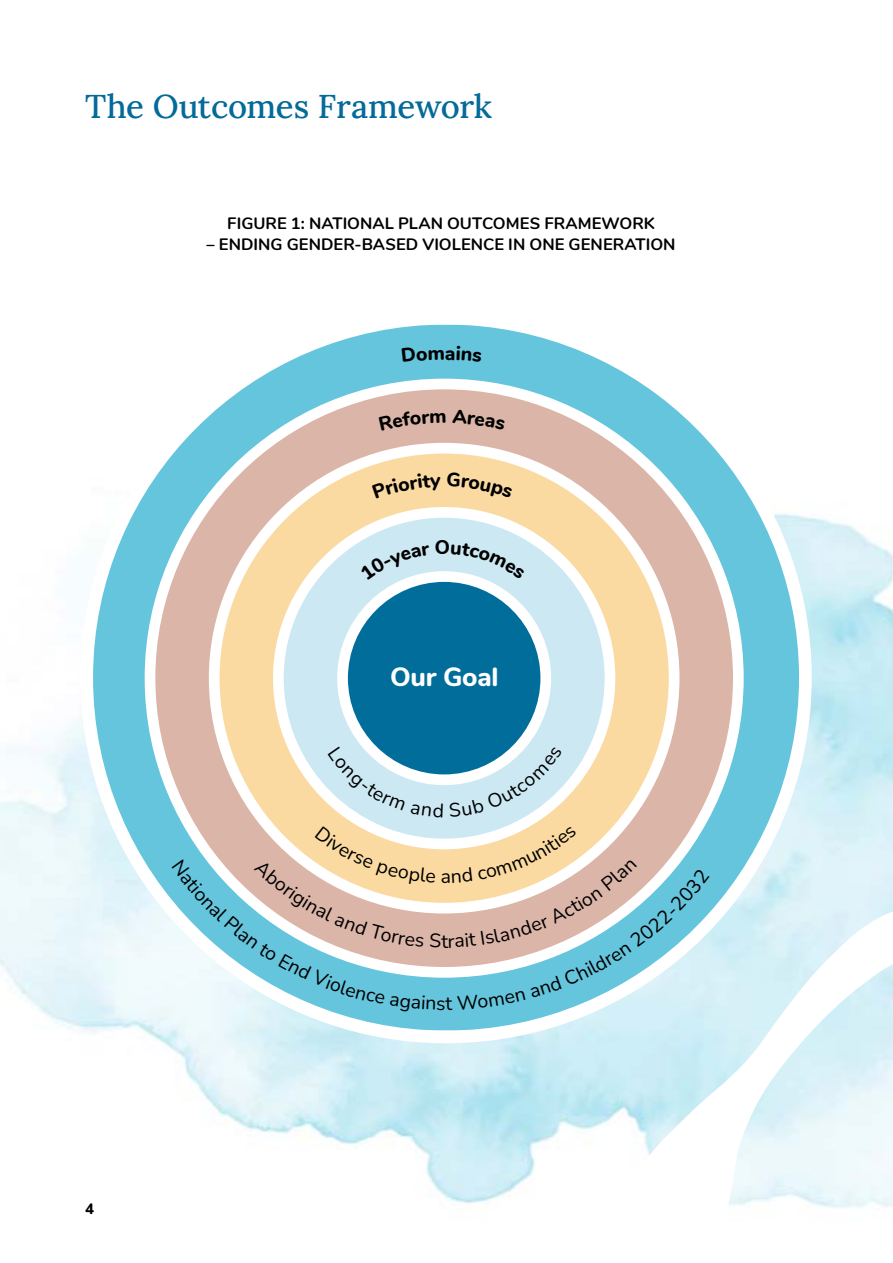
<style>
.page{position:relative;width:893px;height:1263px;background:#fff}
.page>*{position:absolute;margin:0;border:0;box-sizing:border-box;transform-origin:0 0}
.t1{font:500 33px "Lora";letter-spacing:-.01em;color:#036a99}
.t2{font:800 26.25px "Nunito";letter-spacing:-.01em;color:#fff}
.t3{font:700 16.5px "Nunito";color:#000}
.t4{font:800 15px "Nunito";color:#000}
</style>
<div class="page">
<div style="left:93px;top:325px;width:706px;height:705px;background:#64c5dd;border-radius:50%"></div>
<div style="left:145px;top:379px;width:599px;height:599px;background:#fff;border-radius:50%"></div>
<div style="left:155px;top:389px;width:578px;height:578px;background:#dbb5a8;border-radius:50%"></div>
<div style="left:209px;top:443px;width:470px;height:470px;background:#fff;border-radius:50%"></div>
<div style="left:220px;top:453px;width:449px;height:450px;background:#fadaa1;border-radius:50%"></div>
<div style="left:273px;top:507px;width:342px;height:342px;background:#fff;border-radius:50%"></div>
<div style="left:284px;top:518px;width:321px;height:321px;background:#cce9f3;border-radius:50%"></div>
<div style="left:337px;top:571px;width:214px;height:214px;background:#fff;border-radius:50%"></div>
<div style="left:348px;top:582px;width:192px;height:192px;background:#006d9b;border-radius:50%"></div>
<svg style="left:206px;top:906px;width:687px;height:316px"></svg>
<svg style="left:402px;top:572px;width:28px;height:8px"></svg>
<svg style="left:436px;top:571px;width:48px;height:8px"></svg>
<svg style="left:328px;top:746px;width:115px;height:71px"></svg>
<svg style="left:449px;top:746px;width:113px;height:71px"></svg>
<svg style="left:172px;top:826px;width:538px;height:185px"></svg>
<h2 class="t1" style="left:85px;top:81px;width:409px">The Outcomes Framework</h2>
<p class="t3" style="left:227px;top:211px;width:429px">FIGURE 1: NATIONAL PLAN OUTCOMES FRAMEWORK</p>
<p class="t3" style="left:206px;top:232px;width:471px">– ENDING GENDER-BASED VIOLENCE IN ONE GENERATION</p>
<p class="t4" style="left:85px;top:1199px;width:10px">4</p>
<h2 class="t2" style="left:390px;top:657px;width:110px">Our Goal</h2>
</div>
